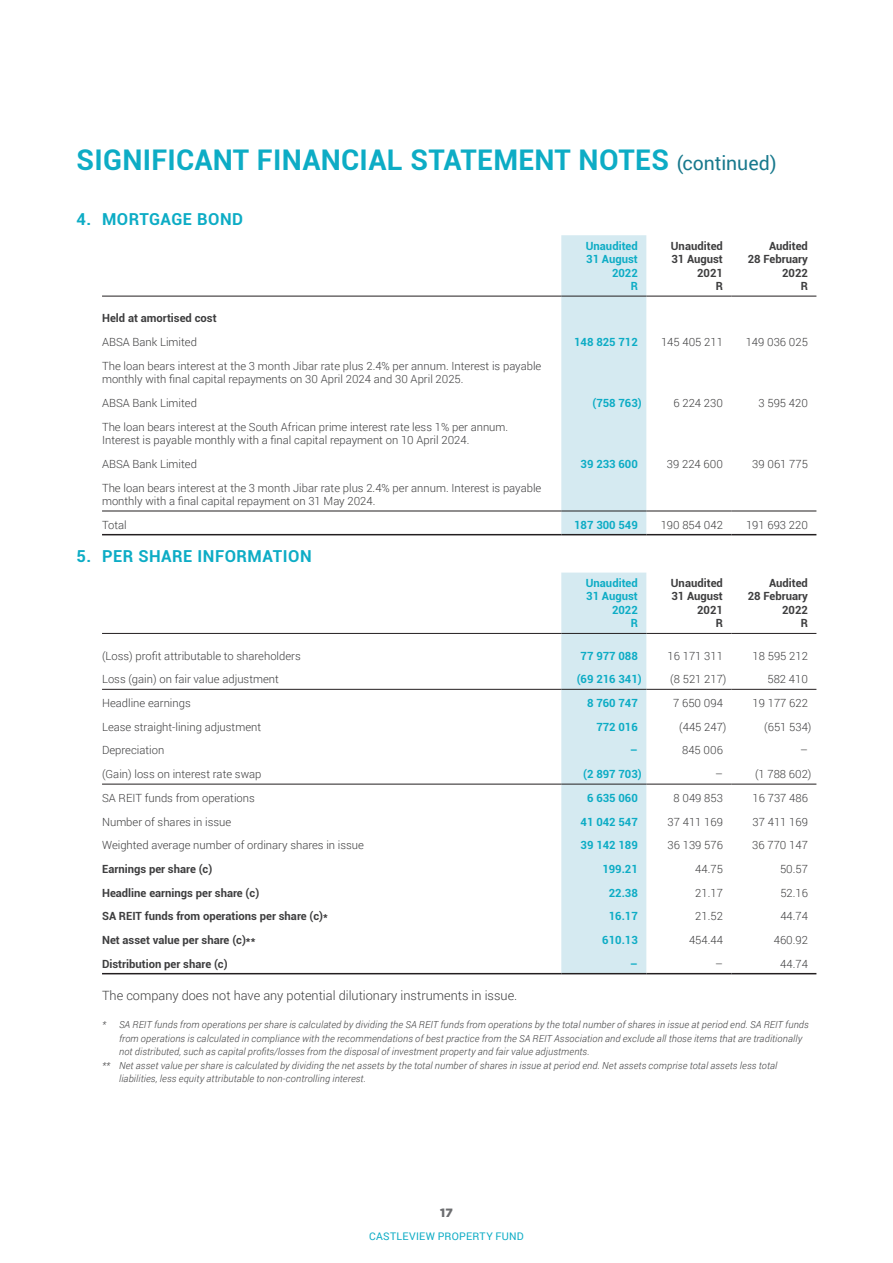
<style>
.page{position:relative;width:893px;height:1263px;background:#fff}
.page>*{position:absolute;margin:0;border:0;box-sizing:border-box;transform-origin:0 0}
.t1{font:700 28.5px "Roboto";letter-spacing:.01em;color:#0dacc5}
.t2{font:700 16.5px "Roboto";letter-spacing:.03em;color:#0dacc5}
.t3{font:300 12.75px "Roboto";color:#3e3e3f}
.t4{font:900 12px "Gotham";color:#6c6d70}
.t5{font:300 11.25px/13.5px "Roboto";color:#3e3e3f}
.t6{font:700 11.25px/13.5px "Roboto";color:#3e3e3f;text-align:right}
.t7{font:700 11.25px/13.5px "Roboto";color:#0dacc5;text-align:right}
.t8{font:10.5px "Roboto";letter-spacing:.025em;color:#0dacc5}
.t9{font:italic 300 9.75px "Roboto";letter-spacing:.015em;color:#3e3e3f}
.s1{font-weight:400;font-size:19.5px;color:#18798d}
</style>
<div class="page">
<div style="left:561px;top:235px;width:85px;height:299px;background:#d5eaf1"></div>
<hr style="left:102px;top:296px;width:459px;height:1px;background:#231f20">
<hr style="left:561px;top:296px;width:85px;height:1px;background:#231f20">
<hr style="left:646px;top:296px;width:85px;height:1px;background:#231f20">
<hr style="left:731px;top:296px;width:85px;height:1px;background:#231f20">
<hr style="left:102px;top:511px;width:459px;height:1px;background:#231f20">
<hr style="left:561px;top:511px;width:85px;height:1px;background:#231f20">
<hr style="left:646px;top:511px;width:85px;height:1px;background:#231f20">
<hr style="left:731px;top:511px;width:85px;height:1px;background:#231f20">
<hr style="left:102px;top:534px;width:459px;height:1px;background:#231f20">
<hr style="left:561px;top:534px;width:85px;height:1px;background:#231f20">
<hr style="left:646px;top:534px;width:85px;height:1px;background:#231f20">
<hr style="left:731px;top:534px;width:85px;height:1px;background:#231f20">
<div style="left:561px;top:573px;width:85px;height:400px;background:#d5eaf1"></div>
<hr style="left:102px;top:633px;width:459px;height:1px;background:#231f20">
<hr style="left:561px;top:633px;width:85px;height:1px;background:#231f20">
<hr style="left:646px;top:633px;width:85px;height:1px;background:#231f20">
<hr style="left:731px;top:633px;width:85px;height:1px;background:#231f20">
<hr style="left:102px;top:784px;width:459px;height:1px;background:#231f20">
<hr style="left:561px;top:784px;width:85px;height:1px;background:#231f20">
<hr style="left:646px;top:784px;width:85px;height:1px;background:#231f20">
<hr style="left:731px;top:784px;width:85px;height:1px;background:#231f20">
<hr style="left:102px;top:973px;width:459px;height:1px;background:#231f20">
<hr style="left:561px;top:973px;width:85px;height:1px;background:#231f20">
<hr style="left:646px;top:973px;width:85px;height:1px;background:#231f20">
<hr style="left:731px;top:973px;width:85px;height:1px;background:#231f20">
<hr style="left:102px;top:689px;width:459px;height:1px;background:#231f20">
<hr style="left:561px;top:689px;width:85px;height:1px;background:#231f20">
<hr style="left:646px;top:689px;width:85px;height:1px;background:#231f20">
<hr style="left:731px;top:689px;width:85px;height:1px;background:#231f20">
<h1 class="t1" style="left:77px;top:140px;width:702px">SIGNIFICANT FINANCIAL STATEMENT NOTES <span class="s1">(continued)</span></h1>
<h2 class="t2" style="left:77px;top:207px;width:168px">4. MORTGAGE BOND</h2>
<p class="t7" style="left:586px;top:238px;width:53px">Unaudited<br>31 August<br>2022<br>R</p>
<p class="t6" style="left:671px;top:238px;width:53px">Unaudited<br>31 August<br>2021<br>R</p>
<p class="t6" style="left:748px;top:238px;width:62px">Audited<br>28 February<br>2022<br>R</p>
<p class="t6" style="left:102px;top:311px;width:116px">Held at amortised cost</p>
<p class="t5" style="left:102px;top:335px;width:96px">ABSA Bank Limited</p>
<p class="t7" style="left:574px;top:335px;width:65px">148 825 712</p>
<p class="t5" style="left:661px;top:335px;width:63px">145 405 211</p>
<p class="t5" style="left:746px;top:335px;width:64px">149 036 025</p>
<p class="t5" style="left:102px;top:359px;width:441px">The loan bears interest at the 3 month Jibar rate plus 2.4% per annum. Interest is payable monthly with final capital repayments on 30 April 2024 and 30 April 2025.</p>
<p class="t5" style="left:102px;top:396px;width:96px">ABSA Bank Limited</p>
<p class="t7" style="left:592px;top:396px;width:51px">(758 763)</p>
<p class="t5" style="left:673px;top:396px;width:51px">6 224 230</p>
<p class="t5" style="left:758px;top:396px;width:51px">3 595 420</p>
<p class="t5" style="left:102px;top:419px;width:408px">The loan bears interest at the South African prime interest rate less 1% per annum.<br>Interest is payable monthly with a final capital repayment on 10 April 2024.</p>
<p class="t5" style="left:102px;top:457px;width:96px">ABSA Bank Limited</p>
<p class="t7" style="left:581px;top:457px;width:59px">39 233 600</p>
<p class="t5" style="left:667px;top:457px;width:57px">39 224 600</p>
<p class="t5" style="left:752px;top:457px;width:57px">39 061 775</p>
<p class="t5" style="left:102px;top:480px;width:441px">The loan bears interest at the 3 month Jibar rate plus 2.4% per annum. Interest is payable monthly with a final capital repayment on 31 May 2024.</p>
<p class="t5" style="left:102px;top:518px;width:26px">Total</p>
<p class="t7" style="left:574px;top:517px;width:65px">187 300 549</p>
<p class="t5" style="left:661px;top:518px;width:64px">190 854 042</p>
<p class="t5" style="left:746px;top:518px;width:63px">191 693 220</p>
<h2 class="t2" style="left:77px;top:545px;width:237px">5. PER SHARE INFORMATION</h2>
<p class="t7" style="left:586px;top:576px;width:53px">Unaudited<br>31 August<br>2022<br>R</p>
<p class="t6" style="left:671px;top:576px;width:53px">Unaudited<br>31 August<br>2021<br>R</p>
<p class="t6" style="left:748px;top:576px;width:62px">Audited<br>28 February<br>2022<br>R</p>
<p class="t5" style="left:102px;top:648px;width:200px">(Loss) profit attributable to shareholders</p>
<p class="t7" style="left:581px;top:648px;width:59px">77 977 088</p>
<p class="t5" style="left:668px;top:648px;width:57px">16 171 311</p>
<p class="t5" style="left:753px;top:648px;width:57px">18 595 212</p>
<p class="t5" style="left:102px;top:672px;width:178px">Loss (gain) on fair value adjustment</p>
<p class="t7" style="left:577px;top:672px;width:67px">(69 216 341)</p>
<p class="t5" style="left:670px;top:672px;width:58px">(8 521 217)</p>
<p class="t5" style="left:767px;top:672px;width:42px">582 410</p>
<p class="t5" style="left:102px;top:696px;width:90px">Headline earnings</p>
<p class="t7" style="left:587px;top:696px;width:52px">8 760 747</p>
<p class="t5" style="left:673px;top:696px;width:51px">7 650 094</p>
<p class="t5" style="left:753px;top:696px;width:57px">19 177 622</p>
<p class="t5" style="left:102px;top:720px;width:161px">Lease straight-lining adjustment</p>
<p class="t7" style="left:596px;top:719px;width:43px">772 016</p>
<p class="t5" style="left:679px;top:720px;width:49px">(445 247)</p>
<p class="t5" style="left:764px;top:720px;width:49px">(651 534)</p>
<p class="t5" style="left:102px;top:743px;width:64px">Depreciation</p>
<p class="t7" style="left:630px;top:743px;width:9px">–</p>
<p class="t5" style="left:682px;top:743px;width:42px">845 006</p>
<p class="t5" style="left:800px;top:743px;width:9px">–</p>
<p class="t5" style="left:102px;top:767px;width:161px">(Gain) loss on interest rate swap</p>
<p class="t7" style="left:583px;top:767px;width:60px">(2 897 703)</p>
<p class="t5" style="left:715px;top:767px;width:9px">–</p>
<p class="t5" style="left:755px;top:767px;width:58px">(1 788 602)</p>
<p class="t5" style="left:102px;top:791px;width:154px">SA REIT funds from operations</p>
<p class="t7" style="left:587px;top:791px;width:52px">6 635 060</p>
<p class="t5" style="left:673px;top:791px;width:51px">8 049 853</p>
<p class="t5" style="left:753px;top:791px;width:57px">16 737 486</p>
<p class="t5" style="left:102px;top:814px;width:131px">Number of shares in issue</p>
<p class="t7" style="left:581px;top:814px;width:59px">41 042 547</p>
<p class="t5" style="left:668px;top:814px;width:57px">37 411 169</p>
<p class="t5" style="left:753px;top:814px;width:57px">37 411 169</p>
<p class="t5" style="left:102px;top:838px;width:263px">Weighted average number of ordinary shares in issue</p>
<p class="t7" style="left:581px;top:838px;width:59px">39 142 189</p>
<p class="t5" style="left:668px;top:838px;width:57px">36 139 576</p>
<p class="t5" style="left:752px;top:838px;width:57px">36 770 147</p>
<p class="t6" style="left:102px;top:862px;width:112px">Earnings per share (c)</p>
<p class="t7" style="left:602px;top:862px;width:37px">199.21</p>
<p class="t5" style="left:695px;top:862px;width:29px">44.75</p>
<p class="t5" style="left:780px;top:862px;width:29px">50.57</p>
<p class="t6" style="left:102px;top:885px;width:159px">Headline earnings per share (c)</p>
<p class="t7" style="left:609px;top:885px;width:31px">22.38</p>
<p class="t5" style="left:695px;top:885px;width:29px">21.17</p>
<p class="t5" style="left:780px;top:885px;width:29px">52.16</p>
<p class="t6" style="left:102px;top:909px;width:227px">SA REIT funds from operations per share (c)*</p>
<p class="t7" style="left:609px;top:909px;width:31px">16.17</p>
<p class="t5" style="left:695px;top:909px;width:29px">21.52</p>
<p class="t5" style="left:780px;top:909px;width:29px">44.74</p>
<p class="t6" style="left:102px;top:933px;width:155px">Net asset value per share (c)**</p>
<p class="t7" style="left:602px;top:933px;width:37px">610.13</p>
<p class="t5" style="left:689px;top:933px;width:35px">454.44</p>
<p class="t5" style="left:774px;top:933px;width:36px">460.92</p>
<p class="t6" style="left:102px;top:956px;width:127px">Distribution per share (c)</p>
<p class="t7" style="left:630px;top:956px;width:9px">–</p>
<p class="t5" style="left:715px;top:956px;width:9px">–</p>
<p class="t5" style="left:780px;top:956px;width:29px">44.74</p>
<p class="t3" style="left:102px;top:986px;width:417px">The company does not have any potential dilutionary instruments in issue.</p>
<p class="t9" style="left:102px;top:1018px;width:708px">* SA REIT funds from operations per share is calculated by dividing the SA REIT funds from operations by the total number of shares in issue at period end. SA REIT funds</p>
<p class="t9" style="left:119px;top:1031px;width:685px">from operations is calculated in compliance with the recommendations of best practice from the SA REIT Association and exclude all those items that are traditionally</p>
<p class="t9" style="left:119px;top:1045px;width:472px">not distributed, such as capital profits/losses from the disposal of investment property and fair value adjustments.</p>
<p class="t9" style="left:102px;top:1058px;width:677px">** Net asset value per share is calculated by dividing the net assets by the total number of shares in issue at period end. Net assets comprise total assets less total</p>
<p class="t9" style="left:119px;top:1072px;width:248px">liabilities, less equity attributable to non-controlling interest.</p>
<p class="t4" style="left:440px;top:1205px;width:14px">17</p>
<p class="t8" style="left:369px;top:1229px;width:156px">CASTLEVIEW PROPERTY FUND</p>
</div>
